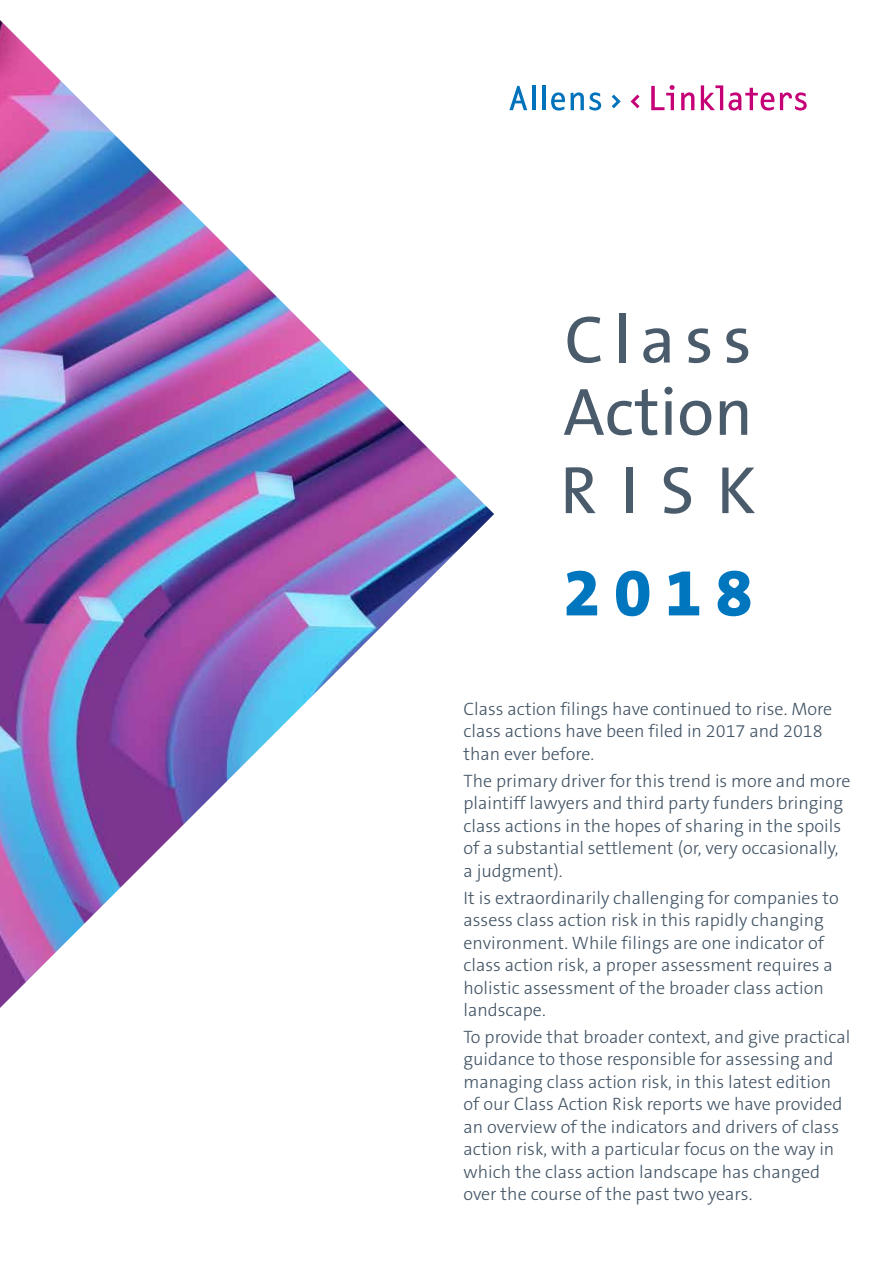
<style>
.page{position:relative;width:893px;height:1263px;background:#fff}
.page>*{position:absolute;margin:0;border:0;box-sizing:border-box;transform-origin:0 0}
.t1{font:67.5px/72.3px "The Sans B5 Plain";letter-spacing:.01em;color:#4a5c6b}
.t2{font:67.5px "The Sans B5 Plain";letter-spacing:.14em;color:#4a5c6b}
.t3{font:800 67.5px "The Sans B8";color:#0076be}
.t4{font:300 18px/22.5px "The Sans B3";color:#415364}
</style>
<div class="page">
<svg style="left:651px;top:85px;width:24px;height:25px"></svg>
<svg style="left:681px;top:92px;width:13px;height:18px"></svg>
<svg style="left:701px;top:85px;width:73px;height:26px"></svg>
<svg style="left:780px;top:92px;width:27px;height:19px"></svg>
<svg style="left:631px;top:95px;width:8px;height:13px"></svg>
<svg style="left:612px;top:95px;width:9px;height:13px"></svg>
<svg style="left:551px;top:92px;width:14px;height:19px"></svg>
<svg style="left:571px;top:92px;width:30px;height:19px"></svg>
<svg style="left:509px;top:86px;width:18px;height:24px"></svg>
<hr style="left:532px;top:85px;width:3px;height:25px;background:#0072bc">
<hr style="left:542px;top:85px;width:4px;height:25px;background:#0072bc">
<img style="left:0;top:20px;width:494px;height:988px">
<h1 class="t1" style="left:563px;top:306px;width:191px">Class<br>Action</h1>
<h1 class="t2" style="left:560px;top:454px;width:197px">RISK</h1>
<h1 class="t3" style="left:563px;top:556px;width:190px">2018</h1>
<p class="t4" style="left:463px;top:698px;width:370px">Class action filings have continued to rise. More class actions have been filed in 2017 and 2018 than ever before.</p>
<p class="t4" style="left:463px;top:770px;width:388px">The primary driver for this trend is more and more plaintiff lawyers and third party funders bringing class actions in the hopes of sharing in the spoils of a substantial settlement (or, very occasionally, a judgment).</p>
<p class="t4" style="left:463px;top:887px;width:377px">It is extraordinarily challenging for companies to assess class action risk in this rapidly changing environment. While filings are one indicator of class action risk, a proper assessment requires a holistic assessment of the broader class action landscape.</p>
<p class="t4" style="left:463px;top:1026px;width:388px">To provide that broader context, and give practical guidance to those responsible for assessing and managing class action risk, in this latest edition of our Class Action Risk reports we have provided an overview of the indicators and drivers of class action risk, with a particular focus on the way in which the class action landscape has changed over the course of the past two years.</p>
</div>
